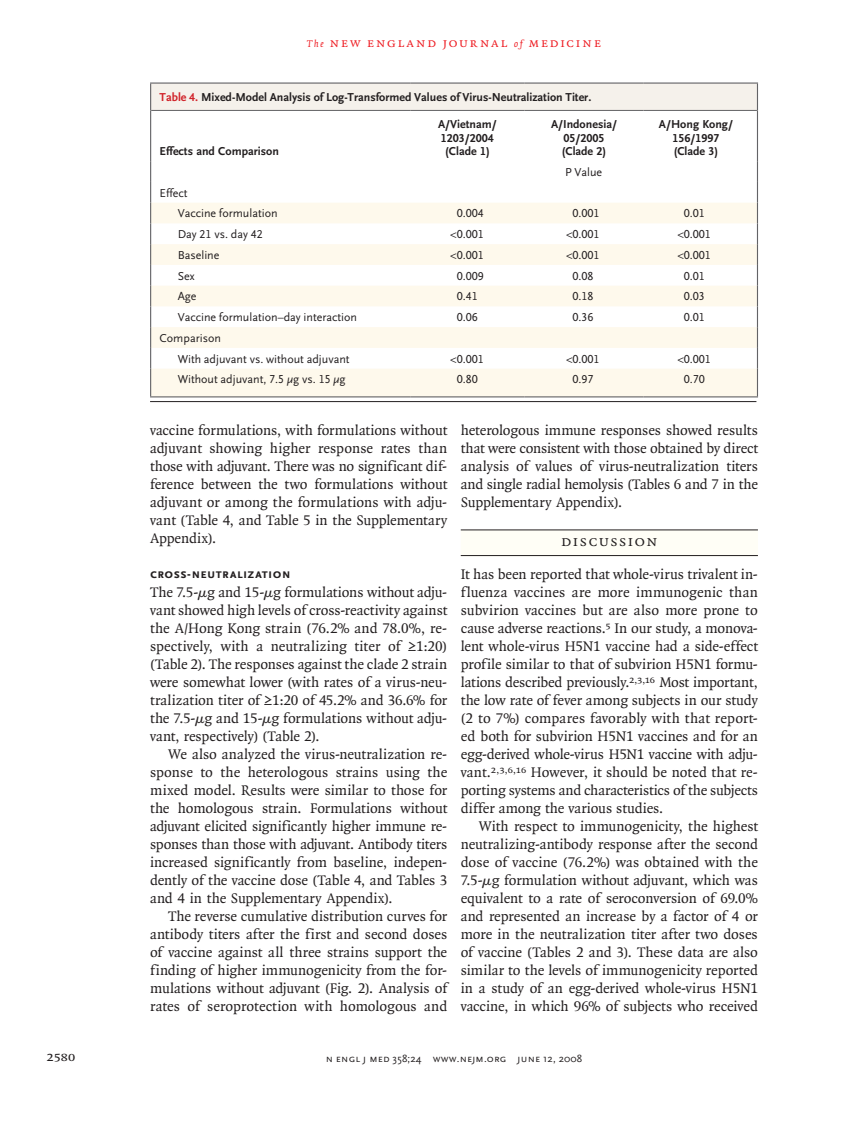
<style>
.page{position:relative;width:851px;height:1134px;background:#fff}
.page>*{position:absolute;margin:0;border:0;box-sizing:border-box;transform-origin:0 0}
.t1{font:15.75px "OTNEJM Quadraat Small Cap";letter-spacing:.08em;color:#231f20}
.t2{font:15px/18px "OTNEJM Quadraat";letter-spacing:-.005em;color:#231f20;text-align:justify}
.t3{font:14.25px "OTNEJM Quadraat Cap";color:#231f20}
.t4{font:13.5px "OTNEJM Quadraat Cap";letter-spacing:.11em;color:#ee1d23}
.t5{font:700 13.5px "OTNEJM Scala Sans Small LF Cap";letter-spacing:.025em;color:#231f20}
.t6{font:12px/20.7px "OTNEJM Scala Sans LF";color:#231f20}
.t7{font:700 12px/13.5px "OTNEJM Scala Sans LF";color:#231f20;text-align:center}
.t8{font:10.8px "OTNEJM Scala Sans LF Cap";letter-spacing:.01em;color:#231f20}
.s1{font-family:"OTNEJM Quadraat";font-style:italic;font-size:10.5px}
.s2{color:#d1232a}
.s3{font-family:"OTNEJM Scala Sans OSF"}
</style>
<div class="page">
<div style="left:460px;top:530px;width:298px;height:27px;background:#fffef6"></div>
<hr style="left:460px;top:530px;width:298px;height:1px;background:#231f20">
<hr style="left:460px;top:555px;width:298px;height:1px;background:#231f20">
<hr style="left:150px;top:401px;width:606px;height:1px;background:#231f20">
<div style="left:151px;top:83px;width:606px;height:27px;background:#f5f1eb"></div>
<svg style="left:151px;top:203px;width:605px;height:193px;fill:#fef9ec"></svg>
<hr style="left:756px;top:84px;width:2px;height:26px;background:#636366">
<hr style="left:756px;top:327px;width:2px;height:21px;background:#636366">
<hr style="left:756px;top:348px;width:2px;height:21px;background:#636366">
<hr style="left:756px;top:369px;width:2px;height:27px;background:#636366">
<hr style="left:150px;top:396px;width:260px;height:1px;background:#636366">
<hr style="left:410px;top:396px;width:114px;height:1px;background:#636366">
<hr style="left:524px;top:396px;width:119px;height:1px;background:#636366">
<hr style="left:643px;top:396px;width:115px;height:1px;background:#636366">
<hr style="left:150px;top:82px;width:260px;height:2px;background:#636366">
<svg style="left:150px;top:84px;width:1px;height:26px"></svg>
<hr style="left:410px;top:82px;width:114px;height:2px;background:#636366">
<hr style="left:524px;top:82px;width:119px;height:2px;background:#636366">
<hr style="left:643px;top:82px;width:115px;height:2px;background:#636366">
<hr style="left:150px;top:110px;width:1px;height:51px;background:#636366">
<hr style="left:756px;top:110px;width:2px;height:51px;background:#636366">
<hr style="left:756px;top:161px;width:2px;height:21px;background:#636366">
<hr style="left:756px;top:182px;width:2px;height:21px;background:#636366">
<hr style="left:756px;top:203px;width:2px;height:20px;background:#636366">
<hr style="left:756px;top:223px;width:2px;height:21px;background:#636366">
<hr style="left:756px;top:244px;width:2px;height:21px;background:#636366">
<hr style="left:756px;top:265px;width:2px;height:21px;background:#636366">
<hr style="left:756px;top:286px;width:2px;height:20px;background:#636366">
<svg style="left:150px;top:161px;width:1px;height:235px"></svg>
<hr style="left:756px;top:306px;width:2px;height:21px;background:#636366">
<hr style="left:151px;top:110px;width:259px;height:1px;background:#636366">
<hr style="left:410px;top:110px;width:114px;height:1px;background:#636366">
<hr style="left:524px;top:110px;width:119px;height:1px;background:#636366">
<hr style="left:643px;top:110px;width:113px;height:1px;background:#636366">
<p class="t4" style="left:307px;top:35px;width:295px"><span class="s1">The</span> new england journal <span class="s1">of</span> medicine</p>
<p class="t7" style="left:160px;top:91px;width:433px"><span class="s2">Table 4.</span> Mixed-Model Analysis of Log-Transformed Values of Virus-Neutralization Titer.</p>
<p class="t7" style="left:160px;top:145px;width:121px">Effects and Comparison</p>
<p class="t6" style="left:178px;top:183px;width:101px;text-indent:-18px">Effect<br>Vaccine formulation</p>
<p class="t7" style="left:438px;top:118px;width:60px">A/Vietnam/<br>1203/2004 (Clade 1)</p>
<p class="t7" style="left:551px;top:118px;width:67px">A/Indonesia/<br>05/2005 (Clade 2)</p>
<p class="t7" style="left:659px;top:118px;width:75px">A/Hong Kong/<br>156/1997 (Clade 3)</p>
<p class="t6" style="left:565px;top:162px;width:39px">P Value</p>
<p class="t6" style="left:457px;top:203px;width:29px">0.004</p>
<p class="t6" style="left:572px;top:203px;width:28px">0.001</p>
<p class="t6" style="left:684px;top:203px;width:22px">0.01</p>
<p class="t6" style="left:178px;top:224px;width:87px">Day 21 vs. day 42</p>
<p class="t6" style="left:450px;top:224px;width:35px">&lt;0.001</p>
<p class="t6" style="left:566px;top:224px;width:35px">&lt;0.001</p>
<p class="t6" style="left:677px;top:224px;width:35px">&lt;0.001</p>
<p class="t6" style="left:178px;top:245px;width:43px">Baseline</p>
<p class="t6" style="left:450px;top:245px;width:35px">&lt;0.001</p>
<p class="t6" style="left:566px;top:245px;width:35px">&lt;0.001</p>
<p class="t6" style="left:677px;top:245px;width:35px">&lt;0.001</p>
<p class="t6" style="left:178px;top:266px;width:18px">Sex</p>
<p class="t6" style="left:457px;top:266px;width:29px">0.009</p>
<p class="t6" style="left:572px;top:266px;width:23px">0.08</p>
<p class="t6" style="left:684px;top:266px;width:22px">0.01</p>
<p class="t6" style="left:178px;top:286px;width:20px">Age</p>
<p class="t6" style="left:457px;top:286px;width:22px">0.41</p>
<p class="t6" style="left:572px;top:286px;width:22px">0.18</p>
<p class="t6" style="left:684px;top:286px;width:23px">0.03</p>
<p class="t6" style="left:178px;top:307px;width:181px">Vaccine formulation–day interaction</p>
<p class="t6" style="left:457px;top:307px;width:23px">0.06</p>
<p class="t6" style="left:572px;top:307px;width:23px">0.36</p>
<p class="t6" style="left:684px;top:307px;width:22px">0.01</p>
<p class="t6" style="left:178px;top:328px;width:173px;text-indent:-18px">Comparison<br>With adjuvant vs. without adjuvant</p>
<p class="t6" style="left:450px;top:349px;width:35px">&lt;0.001</p>
<p class="t6" style="left:566px;top:349px;width:35px">&lt;0.001</p>
<p class="t6" style="left:677px;top:349px;width:35px">&lt;0.001</p>
<p class="t6" style="left:178px;top:369px;width:169px">Without adjuvant, 7.5 μg vs. 15 μg</p>
<p class="t6" style="left:457px;top:369px;width:23px">0.80</p>
<p class="t6" style="left:572px;top:369px;width:23px">0.97</p>
<p class="t6" style="left:684px;top:369px;width:23px">0.70</p>
<p class="t2" style="left:150px;top:421px;width:299px">vaccine formulations, with formulations without adjuvant showing higher response rates than those with adjuvant. There was no significant dif&shy;ference between the two formulations without adjuvant or among the formulations with adju&shy;vant (Table 4, and Table 5 in the Supplementary Appendix).</p>
<p class="t5" style="left:150px;top:566px;width:142px">Cross-neutralization</p>
<p class="t2" style="left:150px;top:583px;width:299px">The 7.5-μg and 15-μg formulations without adju&shy;vant showed high levels of cross-reactivity against the A/Hong Kong strain (76.2% and 78.0%, re&shy;spectively, with a neutralizing titer of ≥1:20) (Table 2). The responses against the clade 2 strain were somewhat lower (with rates of a virus-neu&shy;tralization titer of ≥1:20 of 45.2% and 36.6% for the 7.5-μg and 15-μg formulations without adju&shy;vant, respectively) (Table 2).</p>
<p class="t2" style="left:150px;top:745px;width:299px;text-indent:18px">We also analyzed the virus-neutralization re&shy;sponse to the heterologous strains using the mixed model. Results were similar to those for the homologous strain. Formulations without adjuvant elicited significantly higher immune re&shy;sponses than those with adjuvant. Antibody titers increased significantly from baseline, indepen&shy;dently of the vaccine dose (Table 4, and Tables 3 and 4 in the Supplementary Appendix).</p>
<p class="t2" style="left:150px;top:907px;width:299px;text-indent:18px">The reverse cumulative distribution curves for antibody titers after the first and second doses of vaccine against all three strains support the finding of higher immunogenicity from the for&shy;mulations without adjuvant (Fig. 2). Analysis of rates of seroprotection with homologous and</p>
<p class="t2" style="left:460px;top:421px;width:299px">heterologous immune responses showed results that were consistent with those obtained by direct analysis of values of virus-neutralization titers and single radial hemolysis (Tables 6 and 7 in the Supplementary Appendix).</p>
<p class="t1" style="left:561px;top:532px;width:98px">Discussion</p>
<p class="t2" style="left:460px;top:565px;width:299px">It has been reported that whole-virus trivalent in&shy;fluenza vaccines are more immunogenic than subvirion vaccines but are also more prone to cause adverse reactions.<sup>5</sup> In our study, a monova&shy;lent whole-virus H5N1 vaccine had a side-effect profile similar to that of subvirion H5N1 formu&shy;lations described previously.<sup>2,3,16</sup> Most important, the low rate of fever among subjects in our study (2 to 7%) compares favorably with that report&shy;ed both for subvirion H5N1 vaccines and for an egg-derived whole-virus H5N1 vaccine with adju&shy;vant.<sup>2,3,6,16</sup> However, it should be noted that re&shy;porting systems and characteristics of the subjects differ among the various studies.</p>
<p class="t2" style="left:460px;top:817px;width:298px;text-indent:18px">With respect to immunogenicity, the highest neutralizing-antibody response after the second dose of vaccine (76.2%) was obtained with the 7.5-μg formulation without adjuvant, which was equivalent to a rate of seroconversion of 69.0% and represented an increase by a factor of 4 or more in the neutralization titer after two doses of vaccine (Tables 2 and 3). These data are also similar to the levels of immunogenicity reported in a study of an egg-derived whole-virus H5N1 vaccine, in which 96% of subjects who received</p>
<p class="t3" style="left:46px;top:1048px;width:30px">2580</p>
<p class="t8" style="left:326px;top:1053px;width:258px">n engl j med <span class="s3">358;24</span> www.nejm.org june <span class="s3">12, 2008</span></p>
</div>
